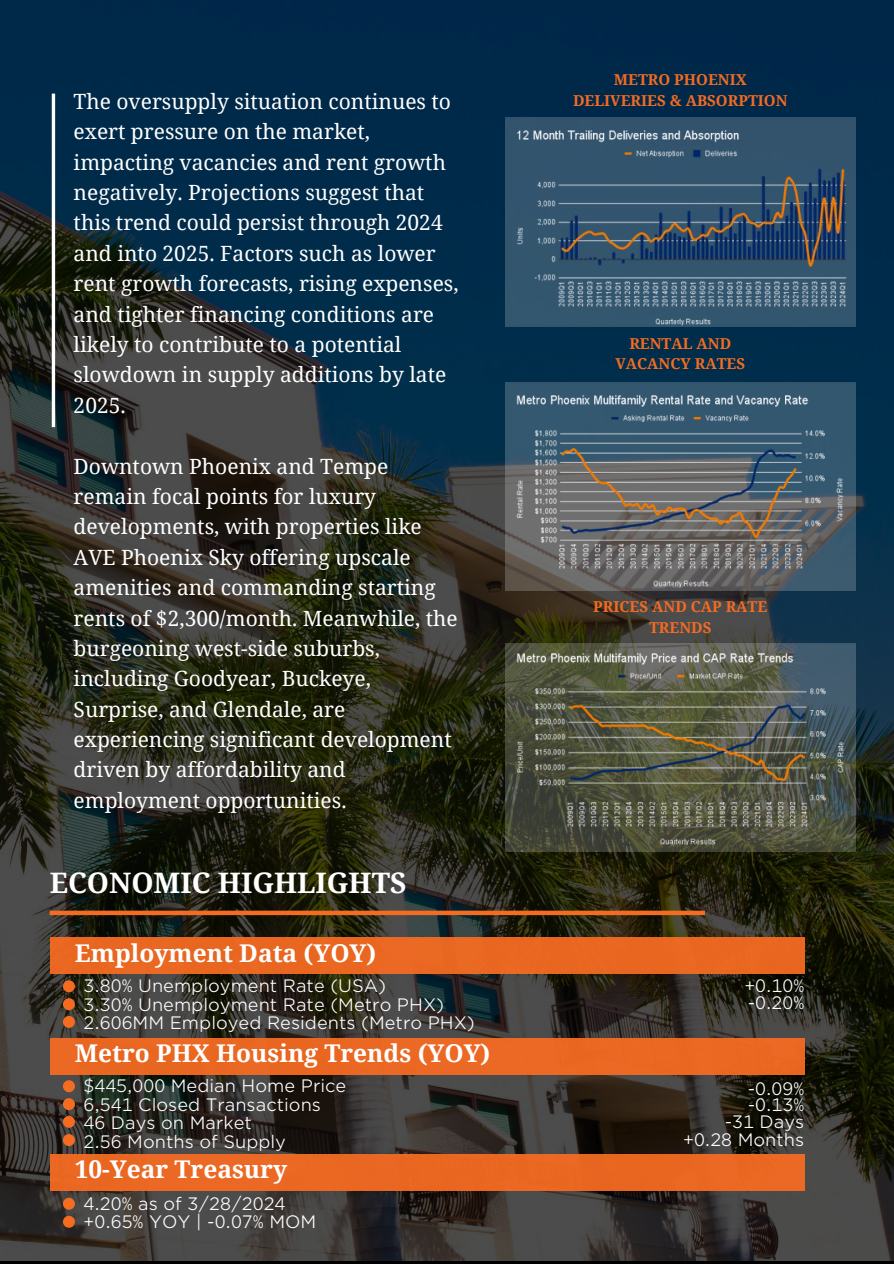
<style>
.page{position:relative;width:894px;height:1264px;background:#fff}
.page>*{position:absolute;margin:0;border:0;box-sizing:border-box;transform-origin:0 0}
.t1{font:700 28.2px "Noto Serif";color:#fff}
.t2{font:700 24.45px "Noto Serif";color:#fff}
.t3{font:21px/30.3px "Noto Serif";color:#fff}
.t4{font:17.25px/18.5px "Gotham Office";color:#fff}
.t5{font:700 15px/20.2px "Noto Serif";color:#f46b22;text-align:center}
</style>
<div class="page">
<img style="left:0;top:0;width:893px;height:1259px">
<hr style="left:52px;top:94px;width:3px;height:333px;background:#fff">
<div style="left:50px;top:910px;width:654px;height:5px;background:#f46b22"></div>
<div style="left:50px;top:937px;width:754px;height:37px;background:#e96721"></div>
<div style="left:50px;top:1037px;width:754px;height:37px;background:#ea6823"></div>
<div style="left:50px;top:1153px;width:754px;height:37px;background:#ea6822"></div>
<div style="left:63px;top:980px;width:12px;height:12px;background:#f46b22;border-radius:50%"></div>
<div style="left:63px;top:998px;width:12px;height:12px;background:#f46b22;border-radius:50%"></div>
<div style="left:63px;top:1015px;width:12px;height:12px;background:#f46b22;border-radius:50%"></div>
<div style="left:63px;top:1080px;width:12px;height:12px;background:#f46b22;border-radius:50%"></div>
<div style="left:63px;top:1098px;width:12px;height:12px;background:#f46b22;border-radius:50%"></div>
<div style="left:63px;top:1115px;width:12px;height:12px;background:#f46b22;border-radius:50%"></div>
<svg style="left:63px;top:1133px;width:12px;height:13px"></svg>
<div style="left:63px;top:1197px;width:12px;height:12px;background:#f46b22;border-radius:50%"></div>
<div style="left:63px;top:1215px;width:12px;height:12px;background:#f46b22;border-radius:50%"></div>
<img style="left:505px;top:643px;width:350px;height:208px">
<img style="left:505px;top:382px;width:349px;height:208px">
<img style="left:505px;top:118px;width:351px;height:209px">
<p class="t3" style="left:74px;top:86px;width:386px">The oversupply situation continues to exert pressure on the market, impacting vacancies and rent growth negatively. Projections suggest that this trend could persist through 2024 and into 2025. Factors such as lower rent growth forecasts, rising expenses, and tighter financing conditions are likely to contribute to a potential slowdown in supply additions by late 2025.</p>
<p class="t3" style="left:74px;top:450px;width:385px">Downtown Phoenix and Tempe remain focal points for luxury developments, with properties like<br>AVE Phoenix Sky offering upscale amenities and commanding starting rents of $2,300/month. Meanwhile, the burgeoning west-side suburbs, including Goodyear, Buckeye,<br>Surprise, and Glendale, are experiencing significant development driven by affordability and employment opportunities.</p>
<h1 class="t1" style="left:50px;top:862px;width:358px">ECONOMIC HIGHLIGHTS</h1>
<p class="t2" style="left:75px;top:935px;width:303px">Employment Data (YOY)</p>
<p class="t5" style="left:573px;top:69px;width:216px">METRO PHOENIX<br>DELIVERIES &amp; ABSORPTION</p>
<p class="t5" style="left:615px;top:333px;width:131px">RENTAL AND<br>VACANCY RATES</p>
<p class="t5" style="left:593px;top:596px;width:175px">PRICES AND CAP RATE<br>TRENDS</p>
<p class="t4" style="left:84px;top:977px;width:392px">3.80% Unemployment Rate (USA)<br>3.30% Unemployment Rate (Metro PHX)<br>2.606MM Employed Residents (Metro PHX)</p>
<p class="t4" style="left:744px;top:978px;width:61px;line-height:16.2px">+0.10% -0.20%</p>
<p class="t2" style="left:75px;top:1035px;width:417px">Metro PHX Housing Trends (YOY)</p>
<p class="t4" style="left:84px;top:1076px;width:264px">$445,000 Median Home Price<br>6,541 Closed Transactions<br>46 Days on Market<br>2.56 Months of Supply</p>
<p class="t2" style="left:75px;top:1151px;width:214px">10-Year Treasury</p>
<p class="t4" style="left:84px;top:1194px;width:234px">4.20% as of 3/28/2024 +0.65% YOY | -0.07% MOM</p>
<p class="t4" style="left:683px;top:1079px;width:123px;line-height:17.2px;text-align:right">-0.09%<br>-0.13%<br>-31 Days +0.28 Months</p>
</div>
